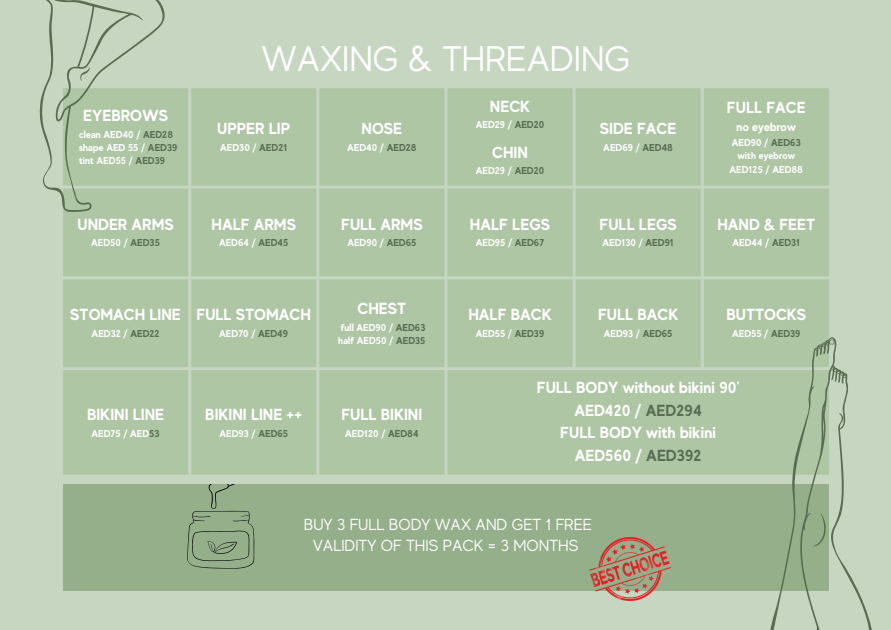
<style>
.page{position:relative;width:891px;height:630px;background:#c6d6c0}
.page>*{position:absolute;margin:0;border:0;box-sizing:border-box;transform-origin:0 0}
.t1{font:35.6px "MADE Evolve Sans";color:#fff}
.t2{font:700 16px/22.4px "MADE Evolve Sans";color:#fff;text-align:center}
.t3{font:16px/21.2px "MADE Evolve Sans";color:#fff;text-align:center}
.t4{font:700 12px "MADE Evolve Sans";color:#fff}
.t5{font:700 10px/13.2px "MADE Evolve Sans";color:#fff}
.s1{color:#5a6d52}
</style>
<div class="page">
<div style="left:63px;top:88px;width:766px;height:387px;background:#aec6a4"></div>
<div style="left:63px;top:484px;width:766px;height:106px;background:#95af8b"></div>
<svg style="left:767px;top:336px;width:105px;height:293px"></svg>
<svg style="left:813px;top:513px;width:14px;height:33px"></svg>
<svg style="left:39px;top:0;width:126px;height:212px"></svg>
<svg style="left:80px;top:67px;width:10px;height:14px"></svg>
<svg style="left:187px;top:484px;width:68px;height:85px"></svg>
<img style="left:590px;top:537px;width:81px;height:64px">
<h2 class="t2" style="left:83px;top:104px;width:86px">EYEBROWS</h2>
<p class="t5" style="left:79px;top:128px;width:100px">clean AED40 / <span class="s1">AED28 </span>shape AED 55 / <span class="s1">AED39 </span>tint AED55 / <span class="s1">AED39</span></p>
<h2 class="t2" style="left:78px;top:213px;width:98px">UNDER ARMS</h2>
<p class="t5" style="left:91px;top:236px;width:70px">AED50 / <span class="s1">AED35</span></p>
<h1 class="t1" style="left:262px;top:39px;width:369px">WAXING &amp; THREADING</h1>
<h2 class="t2" style="left:217px;top:117px;width:74px">UPPER LIP</h2>
<p class="t5" style="left:220px;top:141px;width:69px">AED30 / <span class="s1">AED21</span></p>
<h2 class="t2" style="left:212px;top:213px;width:86px">HALF ARMS</h2>
<p class="t5" style="left:219px;top:236px;width:71px">AED64 / <span class="s1">AED45</span></p>
<h2 class="t2" style="left:362px;top:117px;width:42px">NOSE</h2>
<p class="t5" style="left:347px;top:141px;width:71px">AED40 / <span class="s1">AED28</span></p>
<h2 class="t2" style="left:341px;top:213px;width:83px">FULL ARMS</h2>
<p class="t5" style="left:347px;top:236px;width:71px">AED90 / <span class="s1">AED65</span></p>
<h2 class="t2" style="left:490px;top:95px;width:42px">NECK</h2>
<p class="t5" style="left:476px;top:118px;width:70px">AED29 / <span class="s1">AED20</span></p>
<h2 class="t2" style="left:492px;top:141px;width:37px">CHIN</h2>
<p class="t5" style="left:476px;top:164px;width:70px">AED29 / <span class="s1">AED20</span></p>
<h2 class="t2" style="left:470px;top:213px;width:82px">HALF LEGS</h2>
<p class="t5" style="left:476px;top:236px;width:70px">AED95 / <span class="s1">AED67</span></p>
<h2 class="t2" style="left:600px;top:117px;width:78px">SIDE FACE</h2>
<p class="t5" style="left:603px;top:141px;width:71px">AED69 / <span class="s1">AED48</span></p>
<h2 class="t2" style="left:600px;top:213px;width:79px">FULL LEGS</h2>
<p class="t5" style="left:602px;top:236px;width:73px">AED130 / <span class="s1">AED91</span></p>
<h2 class="t2" style="left:727px;top:96px;width:80px">FULL FACE</h2>
<p class="t4" style="left:737px;top:120px;width:61px">no eyebrow</p>
<p class="t5" style="left:730px;top:136px;width:75px;text-align:center">AED90 / <span class="s1">AED63 </span>with eyebrow<br>AED125 / AED88</p>
<h2 class="t2" style="left:717px;top:213px;width:99px">HAND &amp; FEET</h2>
<p class="t5" style="left:732px;top:236px;width:69px">AED44 / <span class="s1">AED31</span></p>
<h2 class="t2" style="left:70px;top:304px;width:112px">STOMACH LINE</h2>
<p class="t5" style="left:92px;top:327px;width:69px">AED32 / <span class="s1">AED22</span></p>
<h2 class="t2" style="left:197px;top:304px;width:116px">FULL STOMACH</h2>
<p class="t5" style="left:219px;top:327px;width:70px">AED70 / <span class="s1">AED49</span></p>
<h2 class="t2" style="left:87px;top:404px;width:79px">BIKINI LINE</h2>
<p class="t5" style="left:92px;top:427px;width:70px">AED75 / AED<span class="s1">53</span></p>
<h2 class="t2" style="left:205px;top:404px;width:98px">BIKINI LINE ++</h2>
<p class="t5" style="left:219px;top:427px;width:70px">AED93 / <span class="s1">AED65</span></p>
<h2 class="t2" style="left:358px;top:297px;width:50px">CHEST</h2>
<p class="t5" style="left:338px;top:320px;width:89px">full AED90 / <span class="s1">AED63 </span>half AED50 / <span class="s1">AED35</span></p>
<h2 class="t2" style="left:341px;top:404px;width:82px">FULL BIKINI</h2>
<p class="t5" style="left:345px;top:427px;width:75px">AED120 / <span class="s1">AED84</span></p>
<h2 class="t2" style="left:468px;top:304px;width:85px">HALF BACK</h2>
<p class="t5" style="left:476px;top:327px;width:70px">AED55 / <span class="s1">AED39</span></p>
<h2 class="t2" style="left:598px;top:304px;width:82px">FULL BACK</h2>
<p class="t5" style="left:604px;top:327px;width:70px">AED93 / <span class="s1">AED65</span></p>
<h2 class="t2" style="left:726px;top:304px;width:81px">BUTTOCKS</h2>
<p class="t5" style="left:732px;top:327px;width:70px">AED55 / <span class="s1">AED39</span></p>
<h2 class="t2" style="left:537px;top:376px;width:204px">FULL BODY without bikini 90'<br>AED420 / <span class="s1">AED294<br></span>FULL BODY with bikini<br>AED560 / <span class="s1">AED392</span></h2>
<h2 class="t3" style="left:304px;top:514px;width:290px">BUY 3 FULL BODY WAX AND GET 1 FREE<br>VALIDITY OF THIS PACK = 3 MONTHS</h2>
</div>
